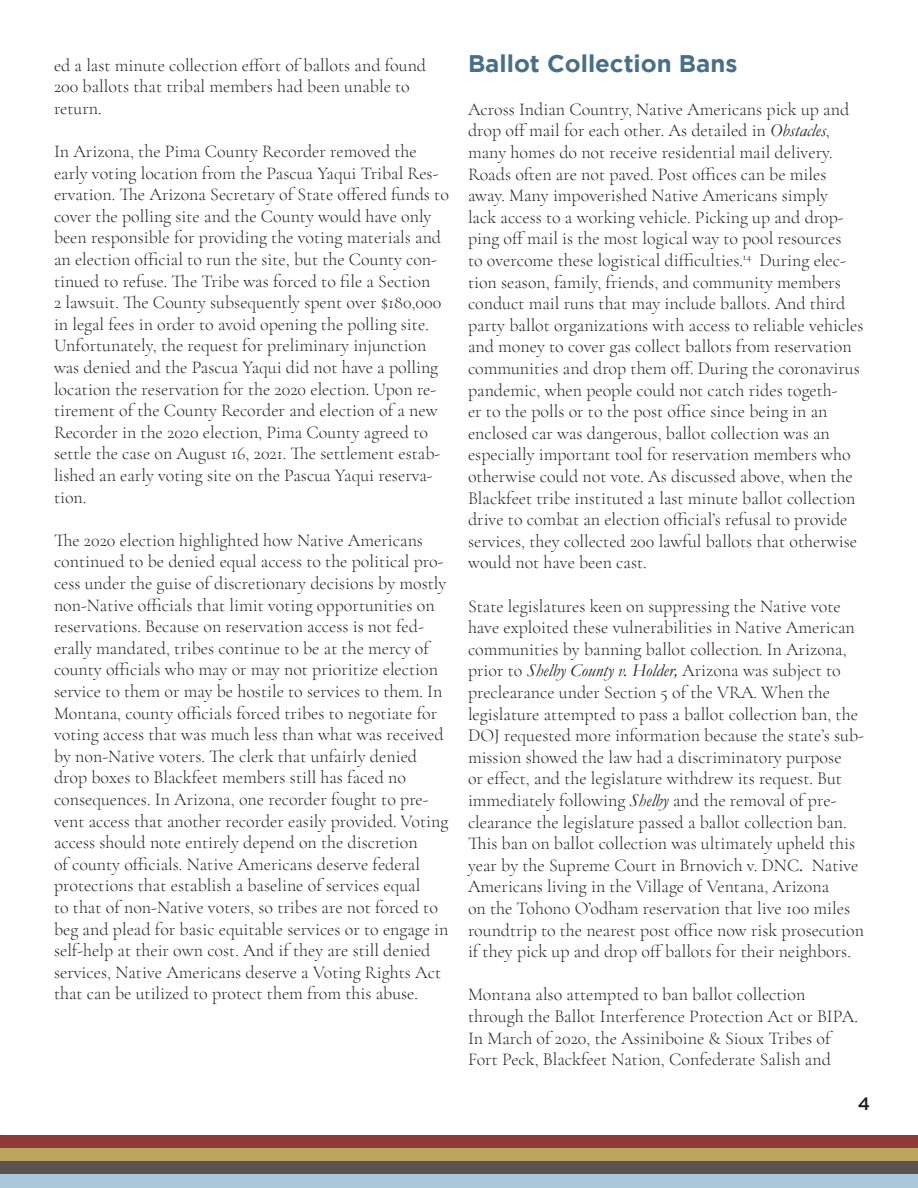
<style>
.page{position:relative;width:918px;height:1188px;background:#fff}
.page>*{position:absolute;margin:0;border:0;box-sizing:border-box;transform-origin:0 0}
.t1{font:700 24px "Gotham";color:#476f8a}
.t2{font:300 18px/21.6px "Cormorant Garamond";color:#231f20}
.t3{font:500 18px "Gotham";color:#231f20}
.s1{font-family:"Garamond";font-weight:400;font-style:italic}
</style>
<div class="page">
<div style="left:0;top:1135px;width:918px;height:12px;background:#8e3a38"></div>
<div style="left:0;top:1148px;width:918px;height:13px;background:#bda45f"></div>
<div style="left:0;top:1161px;width:918px;height:13px;background:#5c534e"></div>
<div style="left:0;top:1175px;width:918px;height:13px;background:#abc7da"></div>
<p class="t2" style="left:54px;top:54px;width:374px">ed a last minute collection effort of ballots and found<br>200 ballots that tribal members had been unable to return.</p>
<p class="t2" style="left:54px;top:140px;width:396px">In Arizona, the Pima County Recorder removed the early voting location from the Pascua Yaqui Tribal Res&shy;ervation. The Arizona Secretary of State offered funds to cover the polling site and the County would have only been responsible for providing the voting materials and an election official to run the site, but the County con&shy;tinued to refuse. The Tribe was forced to file a Section<br>2 lawsuit. The County subsequently spent over $180,000 in legal fees in order to avoid opening the polling site.<br>Unfortunately, the request for preliminary injunction was denied and the Pascua Yaqui did not have a polling location the reservation for the 2020 election. Upon re&shy;tirement of the County Recorder and election of a new Recorder in the 2020 election, Pima County agreed to settle the case on August 16, 2021. The settlement estab&shy;lished an early voting site on the Pascua Yaqui reserva&shy;tion.</p>
<p class="t2" style="left:54px;top:529px;width:396px">The 2020 election highlighted how Native Americans continued to be denied equal access to the political pro&shy;cess under the guise of discretionary decisions by mostly non-Native officials that limit voting opportunities on reservations. Because on reservation access is not fed&shy;erally mandated, tribes continue to be at the mercy of county officials who may or may not prioritize election service to them or may be hostile to services to them. In Montana, county officials forced tribes to negotiate for voting access that was much less than what was received by non-Native voters. The clerk that unfairly denied drop boxes to Blackfeet members still has faced no consequences. In Arizona, one recorder fought to pre&shy;vent access that another recorder easily provided. Voting access should note entirely depend on the discretion<br>of county officials. Native Americans deserve federal protections that establish a baseline of services equal<br>to that of non-Native voters, so tribes are not forced to beg and plead for basic equitable services or to engage in self-help at their own cost. And if they are still denied services, Native Americans deserve a Voting Rights Act that can be utilized to protect them from this abuse.</p>
<p class="t1" style="left:468px;top:49px;width:271px">Ballot Collection Bans</p>
<p class="t2" style="left:468px;top:98px;width:397px">Across Indian Country, Native Americans pick up and drop off mail for each other. As detailed in <span class="s1">Obstacles</span>, many homes do not receive residential mail delivery.<br>Roads often are not paved. Post offices can be miles away. Many impoverished Native Americans simply<br>lack access to a working vehicle. Picking up and drop&shy;ping off mail is the most logical way to pool resources<br>to overcome these logistical difficulties.<sup>14</sup> During elec&shy;tion season, family, friends, and community members conduct mail runs that may include ballots. And third party ballot organizations with access to reliable vehicles and money to cover gas collect ballots from reservation communities and drop them off. During the coronavirus pandemic, when people could not catch rides togeth-<br>er to the polls or to the post office since being in an enclosed car was dangerous, ballot collection was an especially important tool for reservation members who otherwise could not vote. As discussed above, when the Blackfeet tribe instituted a last minute ballot collection drive to combat an election official’s refusal to provide services, they collected 200 lawful ballots that otherwise would not have been cast.</p>
<p class="t2" style="left:468px;top:595px;width:397px">State legislatures keen on suppressing the Native vote have exploited these vulnerabilities in Native American communities by banning ballot collection. In Arizona, prior to <span class="s1">Shelby County v. Holder,</span> Arizona was subject to preclearance under Section 5 of the VRA. When the legislature attempted to pass a ballot collection ban, the DOJ requested more information because the state’s sub&shy;mission showed the law had a discriminatory purpose<br>or effect, and the legislature withdrew its request. But immediately following <span class="s1">Shelby</span> and the removal of pre&shy;clearance the legislature passed a ballot collection ban.<br>This ban on ballot collection was ultimately upheld this year by the Supreme Court in Brnovich v. DNC<span class="s1">.</span> Native Americans living in the Village of Ventana, Arizona<br>on the Tohono O’odham reservation that live 100 miles roundtrip to the nearest post office now risk prosecution if they pick up and drop off ballots for their neighbors.</p>
<p class="t2" style="left:468px;top:984px;width:391px">Montana also attempted to ban ballot collection through the Ballot Interference Protection Act or BIPA.<br>In March of 2020, the Assiniboine &amp; Sioux Tribes of Fort Peck, Blackfeet Nation, Confederate Salish and</p>
<p class="t3" style="left:858px;top:1093px;width:14px">4</p>
</div>
